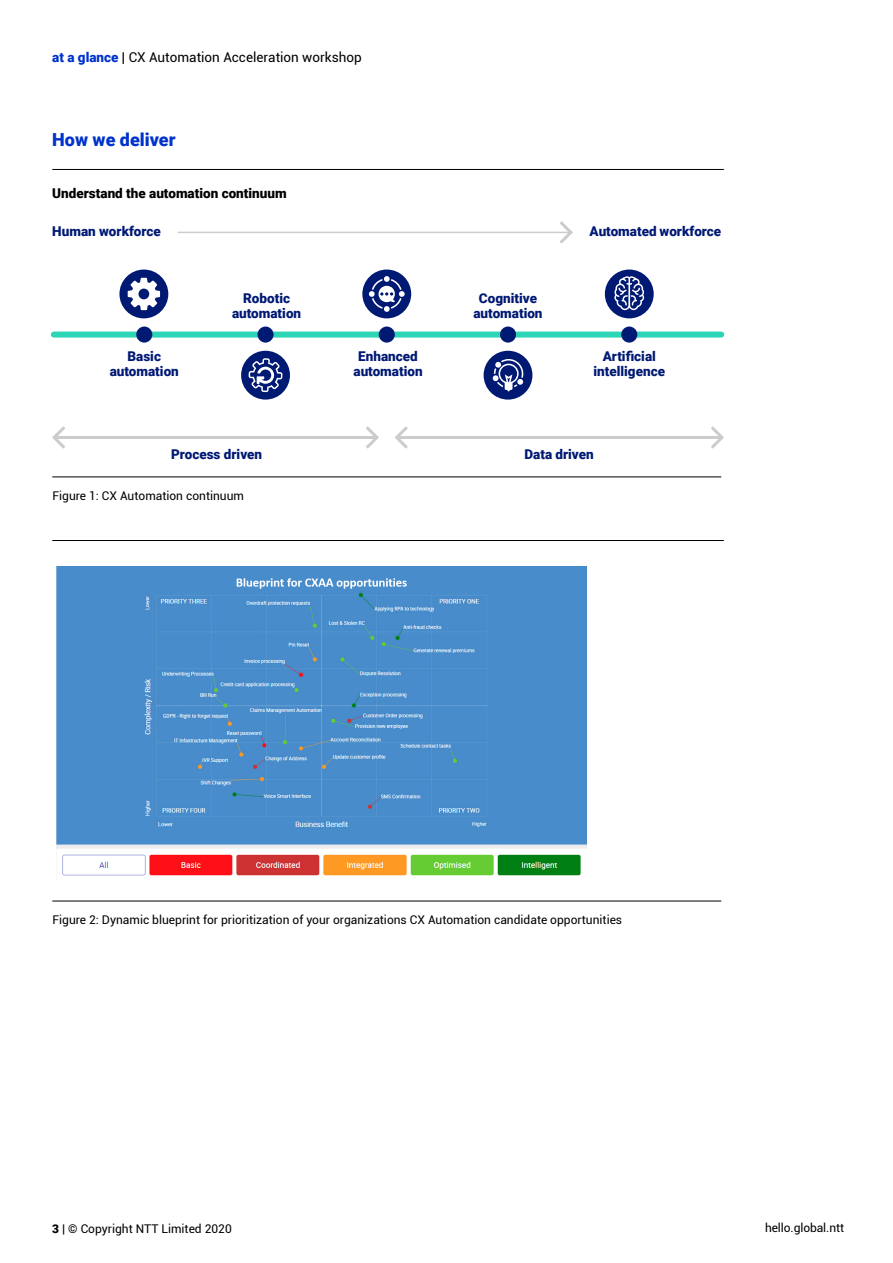
<style>
.page{position:relative;width:893px;height:1263px;background:#fff}
.page>*{position:absolute;margin:0;border:0;box-sizing:border-box;transform-origin:0 0}
.HEADING_3{font:900 18px "Roboto";color:#03c}
.BODY_COPY{font:900 13.5px/15px "Roboto";color:#001973;text-align:center}
.t1{font:13.5px "Roboto";color:#000}
.BODY_COPY-2{font:900 13.5px "Roboto";color:#000}
.GRAPH_LEGEND_STRUCTU{font:12px "Roboto";color:#000}
.s1{font-weight:900;color:#03c}
.s2{font-weight:900}
</style>
<div class="page">
<hr style="left:52px;top:169px;width:672px;height:1px;background:#000">
<hr style="left:52px;top:540px;width:672px;height:1px;background:#000">
<hr style="left:52px;top:476px;width:669px;height:1px;background:#000">
<svg style="left:560px;top:221px;width:13px;height:22px"></svg>
<hr style="left:178px;top:232px;width:394px;height:1px;background:#ccc">
<div style="left:54px;top:332px;width:667px;height:6px;background:#2cd5b6"></div>
<hr style="left:57px;top:436px;width:320px;height:3px;background:#ccc">
<hr style="left:397px;top:436px;width:324px;height:3px;background:#ccc">
<div style="left:379px;top:326px;width:16px;height:17px;background:#001973;border-radius:50%"></div>
<div style="left:621px;top:326px;width:16px;height:17px;background:#001973;border-radius:50%"></div>
<div style="left:136px;top:326px;width:16px;height:17px;background:#001973;border-radius:50%"></div>
<div style="left:257px;top:326px;width:17px;height:17px;background:#001973;border-radius:50%"></div>
<div style="left:500px;top:326px;width:16px;height:17px;background:#001973;border-radius:50%"></div>
<div style="left:119px;top:270px;width:49px;height:48px;background:#001973;border-radius:50%"></div>
<div style="left:362px;top:270px;width:49px;height:48px;background:#001973;border-radius:50%"></div>
<div style="left:605px;top:270px;width:49px;height:48px;background:#001973;border-radius:50%"></div>
<div style="left:241px;top:351px;width:49px;height:49px;background:#001973;border-radius:50%"></div>
<div style="left:484px;top:351px;width:48px;height:49px;background:#001973;border-radius:50%"></div>
<svg style="left:128px;top:278px;width:32px;height:32px"></svg>
<svg style="left:249px;top:358px;width:33px;height:34px"></svg>
<svg style="left:493px;top:359px;width:30px;height:32px"></svg>
<svg style="left:614px;top:276px;width:30px;height:34px"></svg>
<svg style="left:369px;top:276px;width:36px;height:36px"></svg>
<svg style="left:52px;top:426px;width:13px;height:22px"></svg>
<svg style="left:366px;top:426px;width:13px;height:22px"></svg>
<svg style="left:395px;top:426px;width:13px;height:22px"></svg>
<svg style="left:711px;top:426px;width:13px;height:22px"></svg>
<hr style="left:52px;top:901px;width:669px;height:1px;background:#000">
<img style="left:57px;top:567px;width:529px;height:309px">
<p class="t1" style="left:52px;top:48px;width:311px"><span class="s1">at a glance</span> | CX Automation Acceleration workshop</p>
<p class="HEADING_3" style="left:52px;top:127px;width:125px">How we deliver</p>
<p class="BODY_COPY-2" style="left:52px;top:184px;width:236px">Understand the automation continuum</p>
<p class="BODY_COPY" style="left:52px;top:223px;width:110px">Human workforce</p>
<p class="BODY_COPY" style="left:232px;top:291px;width:71px">Robotic automation</p>
<p class="BODY_COPY" style="left:473px;top:291px;width:71px">Cognitive automation</p>
<p class="BODY_COPY" style="left:589px;top:223px;width:133px">Automated workforce</p>
<p class="BODY_COPY" style="left:110px;top:348px;width:71px">Basic automation</p>
<p class="BODY_COPY" style="left:353px;top:348px;width:71px">Enhanced automation</p>
<p class="BODY_COPY" style="left:593px;top:348px;width:73px">Artificial intelligence</p>
<p class="BODY_COPY" style="left:171px;top:446px;width:93px">Process driven</p>
<p class="BODY_COPY" style="left:524px;top:446px;width:71px">Data driven</p>
<p class="GRAPH_LEGEND_STRUCTU" style="left:53px;top:487px;width:193px">Figure 1: CX Automation continuum</p>
<p class="GRAPH_LEGEND_STRUCTU" style="left:53px;top:912px;width:571px">Figure 2: Dynamic blueprint for prioritization of your organizations CX Automation candidate opportunities</p>
<p class="GRAPH_LEGEND_STRUCTU" style="left:52px;top:1220px;width:181px"><span class="s2">3 |</span> © Copyright NTT Limited 2020</p>
<p class="GRAPH_LEGEND_STRUCTU" style="left:765px;top:1220px;width:81px">hello.global.ntt</p>
</div>
